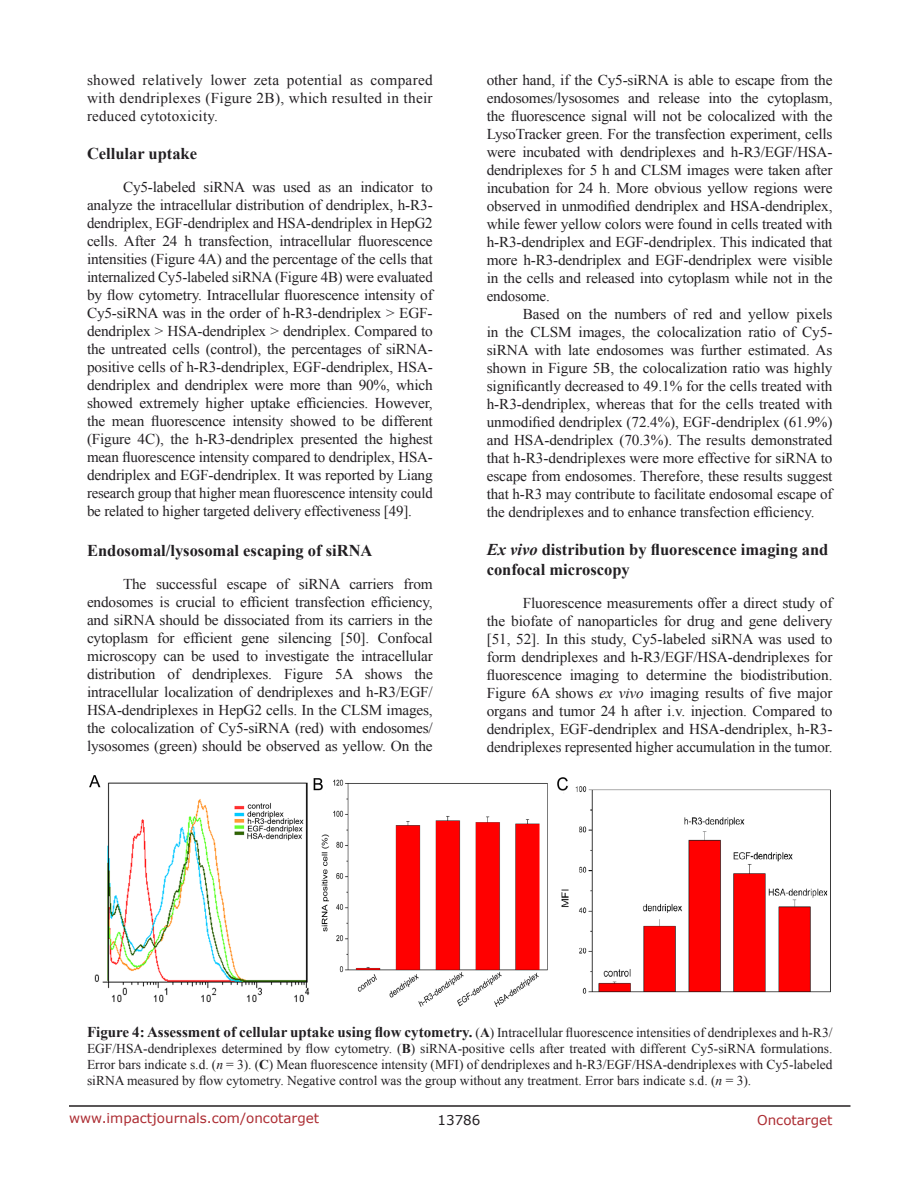
<style>
.page{position:relative;width:918px;height:1188px;background:#fff}
.page>*{position:absolute;margin:0;border:0;box-sizing:border-box;transform-origin:0 0}
.SubHeading{font:700 16.5px/19.8px "Times New Roman";color:#221f22}
.BodyText{font:15px/18px "Times New Roman";letter-spacing:-.01em;color:#221f22;text-align:justify}
.FigureText{font:13.5px/16.2px "Times New Roman";color:#221f22;text-align:justify}
.t1{font:13.5px "Verdana";color:#ac2b31}
.t2{font:13.5px "Verdana";color:#221f22}
.s1{font-style:italic}
.s2{font-weight:700;font-size:15px}
.s3{font-weight:700}
</style>
<div class="page">
<hr style="left:69px;top:1105px;width:781px;height:2px;background:#231f20">
<img style="left:89px;top:776px;width:741px;height:231px">
<p class="BodyText" style="left:87px;top:71px;width:347px">showed relatively lower zeta potential as compared with dendriplexes (Figure 2B), which resulted in their reduced cytotoxicity.</p>
<p class="SubHeading" style="left:87px;top:143px;width:112px">Cellular uptake</p>
<p class="BodyText" style="left:87px;top:178px;width:347px;text-indent:36px">Cy5-labeled siRNA was used as an indicator to analyze the intracellular distribution of dendriplex, h-R3- dendriplex, EGF-dendriplex and HSA-dendriplex in HepG2 cells. After 24 h transfection, intracellular fluorescence intensities (Figure 4A) and the percentage of the cells that internalized Cy5-labeled siRNA (Figure 4B) were evaluated by flow cytometry. Intracellular fluorescence intensity of Cy5-siRNA was in the order of h-R3-dendriplex &gt; EGF&shy;dendriplex &gt; HSA-dendriplex &gt; dendriplex. Compared to the untreated cells (control), the percentages of siRNA&shy;positive cells of h-R3-dendriplex, EGF-dendriplex, HSA&shy;dendriplex and dendriplex were more than 90%, which showed extremely higher uptake efficiencies. However, the mean fluorescence intensity showed to be different (Figure 4C), the h-R3-dendriplex presented the highest mean fluorescence intensity compared to dendriplex, HSA&shy;dendriplex and EGF-dendriplex. It was reported by Liang research group that higher mean fluorescence intensity could be related to higher targeted delivery effectiveness [49].</p>
<p class="SubHeading" style="left:87px;top:540px;width:287px">Endosomal/lysosomal escaping of siRNA</p>
<p class="BodyText" style="left:87px;top:574px;width:347px;text-indent:36px">The successful escape of siRNA carriers from endosomes is crucial to efficient transfection efficiency, and siRNA should be dissociated from its carriers in the cytoplasm for efficient gene silencing [50]. Confocal microscopy can be used to investigate the intracellular distribution of dendriplexes. Figure 5A shows the intracellular localization of dendriplexes and h-R3/EGF/ HSA-dendriplexes in HepG2 cells. In the CLSM images, the colocalization of Cy5-siRNA (red) with endosomes/ lysosomes (green) should be observed as yellow. On the</p>
<p class="BodyText" style="left:487px;top:71px;width:347px">other hand, if the Cy5-siRNA is able to escape from the endosomes/lysosomes and release into the cytoplasm, the fluorescence signal will not be colocalized with the LysoTracker green. For the transfection experiment, cells were incubated with dendriplexes and h-R3/EGF/HSA&shy;dendriplexes for 5 h and CLSM images were taken after incubation for 24 h. More obvious yellow regions were observed in unmodified dendriplex and HSA-dendriplex, while fewer yellow colors were found in cells treated with h-R3-dendriplex and EGF-dendriplex. This indicated that more h-R3-dendriplex and EGF-dendriplex were visible in the cells and released into cytoplasm while not in the endosome.</p>
<p class="BodyText" style="left:487px;top:305px;width:347px;text-indent:36px">Based on the numbers of red and yellow pixels in the CLSM images, the colocalization ratio of Cy5- siRNA with late endosomes was further estimated. As shown in Figure 5B, the colocalization ratio was highly significantly decreased to 49.1% for the cells treated with h-R3-dendriplex, whereas that for the cells treated with unmodified dendriplex (72.4%), EGF-dendriplex (61.9%) and HSA-dendriplex (70.3%). The results demonstrated that h-R3-dendriplexes were more effective for siRNA to escape from endosomes. Therefore, these results suggest that h-R3 may contribute to facilitate endosomal escape of the dendriplexes and to enhance transfection efficiency.</p>
<p class="SubHeading" style="left:487px;top:539px;width:343px"><span class="s1">Ex vivo</span> distribution by fluorescence imaging and confocal microscopy</p>
<p class="BodyText" style="left:487px;top:594px;width:347px;text-indent:36px">Fluorescence measurements offer a direct study of the biofate of nanoparticles for drug and gene delivery [51, 52]. In this study, Cy5-labeled siRNA was used to form dendriplexes and h-R3/EGF/HSA-dendriplexes for fluorescence imaging to determine the biodistribution.<br>Figure 6A shows <span class="s1">ex vivo</span> imaging results of five major organs and tumor 24 h after i.v. injection. Compared to dendriplex, EGF-dendriplex and HSA-dendriplex, h-R3- dendriplexes represented higher accumulation in the tumor.</p>
<p class="FigureText" style="left:87px;top:1024px;width:747px"><span class="s2">Figure 4: Assessment of cellular uptake using flow cytometry.</span> (<span class="s3">A</span>) Intracellular fluorescence intensities of dendriplexes and h-R3/ EGF/HSA-dendriplexes determined by flow cytometry. (<span class="s3">B</span>) siRNA-positive cells after treated with different Cy5-siRNA formulations.<br>Error bars indicate s.d. (<span class="s1">n</span> = 3). (<span class="s3">C</span>) Mean fluorescence intensity (MFI) of dendriplexes and h-R3/EGF/HSA-dendriplexes with Cy5-labeled siRNA measured by flow cytometry. Negative control was the group without any treatment. Error bars indicate s.d. (<span class="s1">n</span> = 3).</p>
<p class="t1" style="left:69px;top:1109px;width:252px">www.impactjournals.com/oncotarget</p>
<p class="t2" style="left:438px;top:1111px;width:44px">13786</p>
<p class="t1" style="left:757px;top:1111px;width:77px">Oncotarget</p>
</div>
